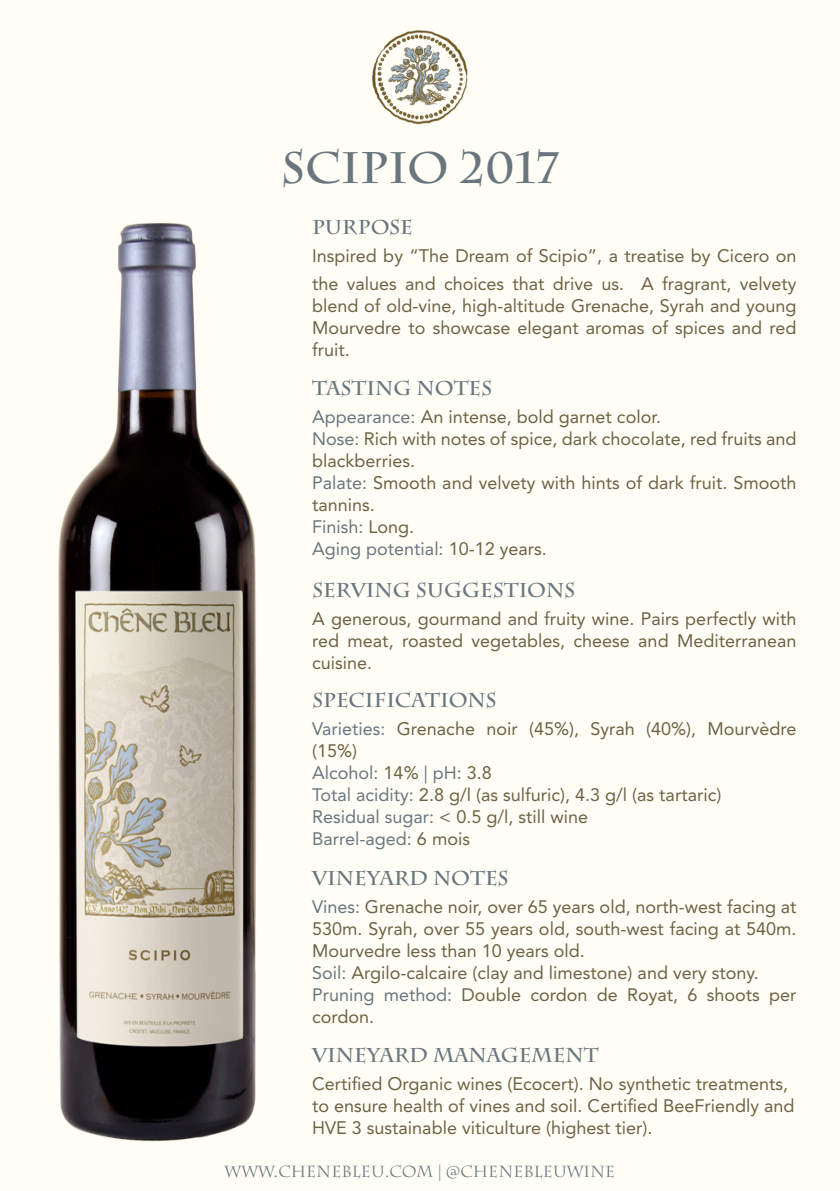
<style>
.page{position:relative;width:840px;height:1191px;background:#fff}
.page>*{position:absolute;margin:0;border:0;box-sizing:border-box;transform-origin:0 0}
.t1{font:700 44px "Charlemagne Std";color:#6a767e}
.t2{font:700 20px "Charlemagne Std";color:#6a767e}
.t3{font:18px/22px "Avenir LT Std";color:#6d6244}
.t4{font:18px "Avenir LT Std";color:#6a767e}
.t5{font:16px "Charlemagne Std";color:#6a767e}
.s1{color:#6a767e}
.s2{color:#6d6244}
</style>
<div class="page">
<div style="left:0;top:0;width:839px;height:1191px;background:#fffef6"></div>
<img style="left:58px;top:223px;width:198px;height:919px">
<img style="left:372px;top:30px;width:96px;height:95px">
<p class="t1" style="left:281px;top:142px;width:279px">SCIPIO 2017</p>
<p class="t2" style="left:312px;top:216px;width:102px">PURPOSE</p>
<p class="t3" style="left:312px;top:242px;width:485px;line-height:28px">Inspired by “The Dream of Scipio”, a treatise by Cicero on the values and choices that drive us. A fragrant, velvety</p>
<p class="t3" style="left:312px;top:295px;width:485px;text-align:justify">blend of old-vine, high-altitude Grenache, Syrah and young Mourvedre to showcase elegant aromas of spices and red fruit.</p>
<p class="t2" style="left:312px;top:377px;width:181px">TASTING NOTES</p>
<p class="t3" style="left:312px;top:406px;width:350px"><span class="s1">Appearance:</span> An intense, bold garnet color.</p>
<p class="t3" style="left:312px;top:428px;width:485px"><span class="s1">Nose:</span> Rich with notes of spice, dark chocolate, red fruits and blackberries.</p>
<p class="t3" style="left:312px;top:472px;width:485px"><span class="s1">Palate:</span> Smooth and velvety with hints of dark fruit. Smooth tannins.</p>
<p class="t4" style="left:312px;top:517px;width:104px">Finish: <span class="s2">Long.</span></p>
<p class="t4" style="left:312px;top:539px;width:236px">Aging potential: <span class="s2">10-12 years.</span></p>
<p class="t2" style="left:312px;top:578px;width:264px">SERVING SUGGESTIONS</p>
<p class="t3" style="left:312px;top:608px;width:485px;text-align:justify">A generous, gourmand and fruity wine. Pairs perfectly with red meat, roasted vegetables, cheese and Mediterranean cuisine.</p>
<p class="t2" style="left:312px;top:688px;width:186px">SPECIFICATIONS</p>
<p class="t3" style="left:312px;top:718px;width:485px"><span class="s1">Varieties:</span> Grenache noir (45%), Syrah (40%), Mourvèdre (15%)</p>
<p class="t4" style="left:312px;top:762px;width:181px">Alcohol: <span class="s2">14%</span> | pH: <span class="s2">3.8</span></p>
<p class="t3" style="left:312px;top:784px;width:410px"><span class="s1">Total acidity:</span> 2.8 g/l (as sulfuric), 4.3 g/l (as tartaric)</p>
<p class="t3" style="left:312px;top:806px;width:277px"><span class="s1">Residual sugar:</span> &lt; 0.5 g/l, still wine</p>
<p class="t4" style="left:312px;top:828px;width:159px">Barrel-aged: <span class="s2">6 mois</span></p>
<p class="t2" style="left:312px;top:866px;width:198px">VINEYARD NOTES</p>
<p class="t3" style="left:312px;top:896px;width:485px;text-align:justify"><span class="s1">Vines:</span> Grenache noir, over 65 years old, north-west facing at 530m. Syrah, over 55 years old, south-west facing at 540m.<br>Mourvedre less than 10 years old.</p>
<p class="t3" style="left:312px;top:962px;width:448px"><span class="s1">Soil:</span> Argilo-calcaire (clay and limestone) and very stony.</p>
<p class="t3" style="left:312px;top:984px;width:485px"><span class="s1">Pruning method:</span> Double cordon de Royat, 6 shoots per cordon.</p>
<p class="t2" style="left:312px;top:1043px;width:288px">VINEYARD MANAGEMENT</p>
<p class="t3" style="left:312px;top:1073px;width:483px">Certified Organic wines (Ecocert). No synthetic treatments, to ensure health of vines and soil. Certified BeeFriendly and<br>HVE 3 sustainable viticulture (highest tier).</p>
<p class="t5" style="left:224px;top:1162px;width:392px">WWW.CHENEBLEU.COM | @CHENEBLEUWINE</p>
</div>
